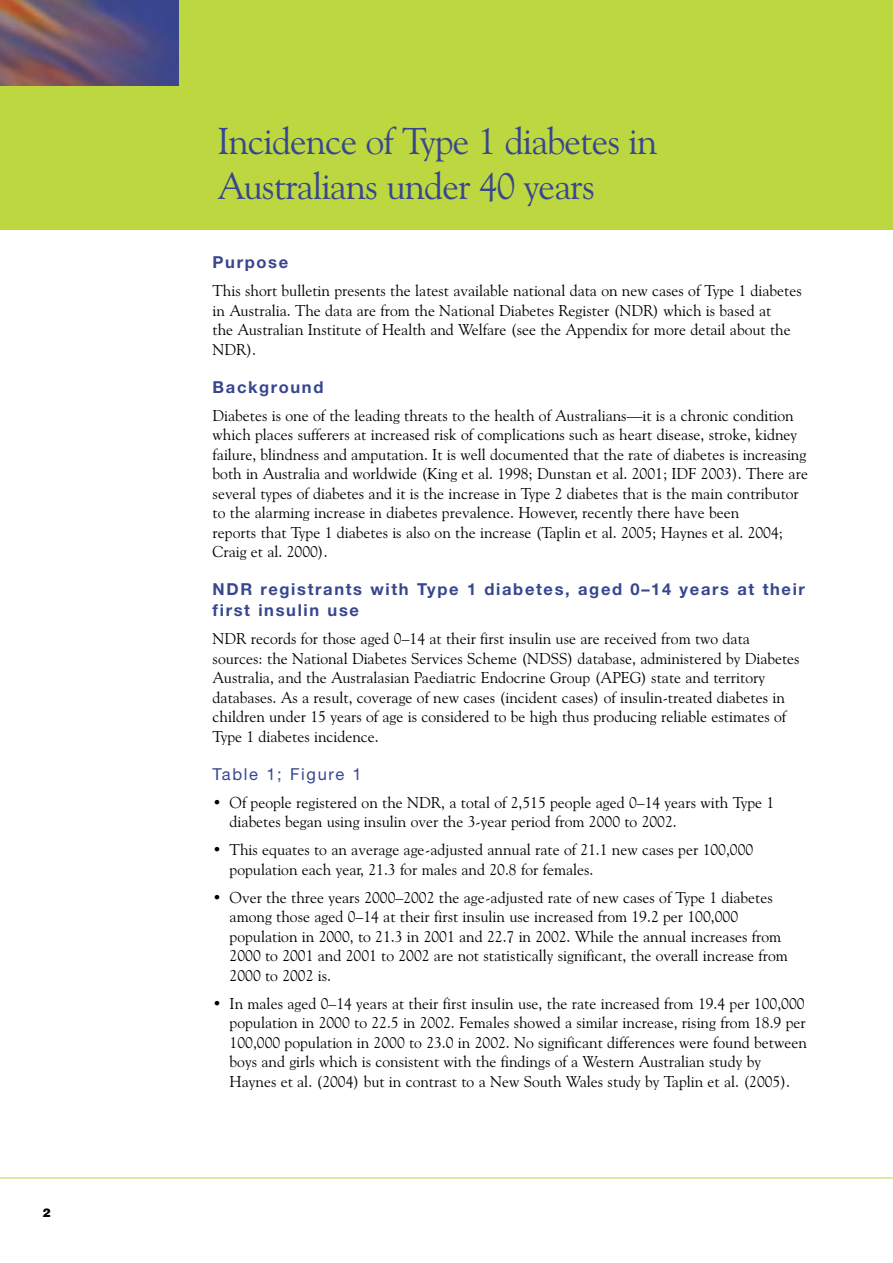
<style>
.page{position:relative;width:893px;height:1263px;background:#fff}
.page>*{position:absolute;margin:0;border:0;box-sizing:border-box;transform-origin:0 0}
.Head-page{font:37.5px/45px "Goudy Old Style BT";letter-spacing:-.025em;color:#37468e}
.Heading_A{font:700 16.5px/21px "Helvetica Neue LT";letter-spacing:.1em;color:#37468e}
.Heading_B{font:16.5px "Helvetica Neue LT";letter-spacing:.1em;color:#37468e}
.Text{font:15.75px/19.5px "Goudy Old Style BT";color:#000}
.Bullet_Point{font:15.75px/19.5px "Goudy Old Style BT";color:#000}
.t1{font:900 12px "Helvetica";color:#000}
</style>
<div class="page">
<div style="left:0;top:9px;width:893px;height:221px;background:#bdd741"></div>
<div style="left:0;top:0;width:893px;height:85px;background:#bdd741"></div>
<hr style="left:0;top:1177px;width:893px;height:1px;background:#bdd741">
<img style="left:0;top:0;width:179px;height:85px">
<p class="t1" style="left:43px;top:1205px;width:10px">2</p>
<p class="Head-page" style="left:217px;top:118px;width:441px">Incidence of Type 1 diabetes in<br>Australians under 40 years</p>
<p class="Heading_A" style="left:213px;top:251px;width:77px">Purpose</p>
<p class="Text" style="left:213px;top:281px;width:591px">This short bulletin presents the latest available national data on new cases of Type 1 diabetes in Australia. The data are from the National Diabetes Register (NDR) which is based at<br>the Australian Institute of Health and Welfare (see the Appendix for more detail about the NDR).</p>
<p class="Heading_A" style="left:213px;top:376px;width:112px">Background</p>
<p class="Text" style="left:213px;top:405px;width:597px">Diabetes is one of the leading threats to the health of Australians—it is a chronic condition which places sufferers at increased risk of complications such as heart disease, stroke, kidney failure, blindness and amputation. It is well documented that the rate of diabetes is increasing both in Australia and worldwide (King et al. 1998; Dunstan et al. 2001; IDF 2003). There are several types of diabetes and it is the increase in Type 2 diabetes that is the main contributor to the alarming increase in diabetes prevalence. However, recently there have been<br>reports that Type 1 diabetes is also on the increase (Taplin et al. 2005; Haynes et al. 2004; Craig et al. 2000).</p>
<p class="Heading_A" style="left:213px;top:578px;width:594px">NDR registrants with Type 1 diabetes, aged 0–14 years at their first insulin use</p>
<p class="Text" style="left:213px;top:629px;width:589px">NDR records for those aged 0–14 at their first insulin use are received from two data sources: the National Diabetes Services Scheme (NDSS) database, administered by Diabetes Australia, and the Australasian Paediatric Endocrine Group (APEG) state and territory databases. As a result, coverage of new cases (incident cases) of insulin-treated diabetes in children under 15 years of age is considered to be high thus producing reliable estimates of Type 1 diabetes incidence.</p>
<p class="Heading_B" style="left:213px;top:764px;width:151px">Table 1; Figure 1</p>
<p class="Bullet_Point" style="left:230px;top:792px;width:546px;text-indent:-17px">• Of people registered on the NDR, a total of 2,515 people aged 0–14 years with Type 1 diabetes began using insulin over the 3-year period from 2000 to 2002.</p>
<p class="Bullet_Point" style="left:230px;top:840px;width:525px;text-indent:-17px">• This equates to an average age-adjusted annual rate of 21.1 new cases per 100,000 population each year, 21.3 for males and 20.8 for females.</p>
<p class="Bullet_Point" style="left:230px;top:887px;width:560px;text-indent:-17px">• Over the three years 2000–2002 the age-adjusted rate of new cases of Type 1 diabetes among those aged 0–14 at their first insulin use increased from 19.2 per 100,000 population in 2000, to 21.3 in 2001 and 22.7 in 2002. While the annual increases from 2000 to 2001 and 2001 to 2002 are not statistically significant, the overall increase from 2000 to 2002 is.</p>
<p class="Bullet_Point" style="left:230px;top:993px;width:579px;text-indent:-17px">• In males aged 0–14 years at their first insulin use, the rate increased from 19.4 per 100,000 population in 2000 to 22.5 in 2002. Females showed a similar increase, rising from 18.9 per 100,000 population in 2000 to 23.0 in 2002. No significant differences were found between boys and girls which is consistent with the findings of a Western Australian study by Haynes et al. (2004) but in contrast to a New South Wales study by Taplin et al. (2005).</p>
</div>
